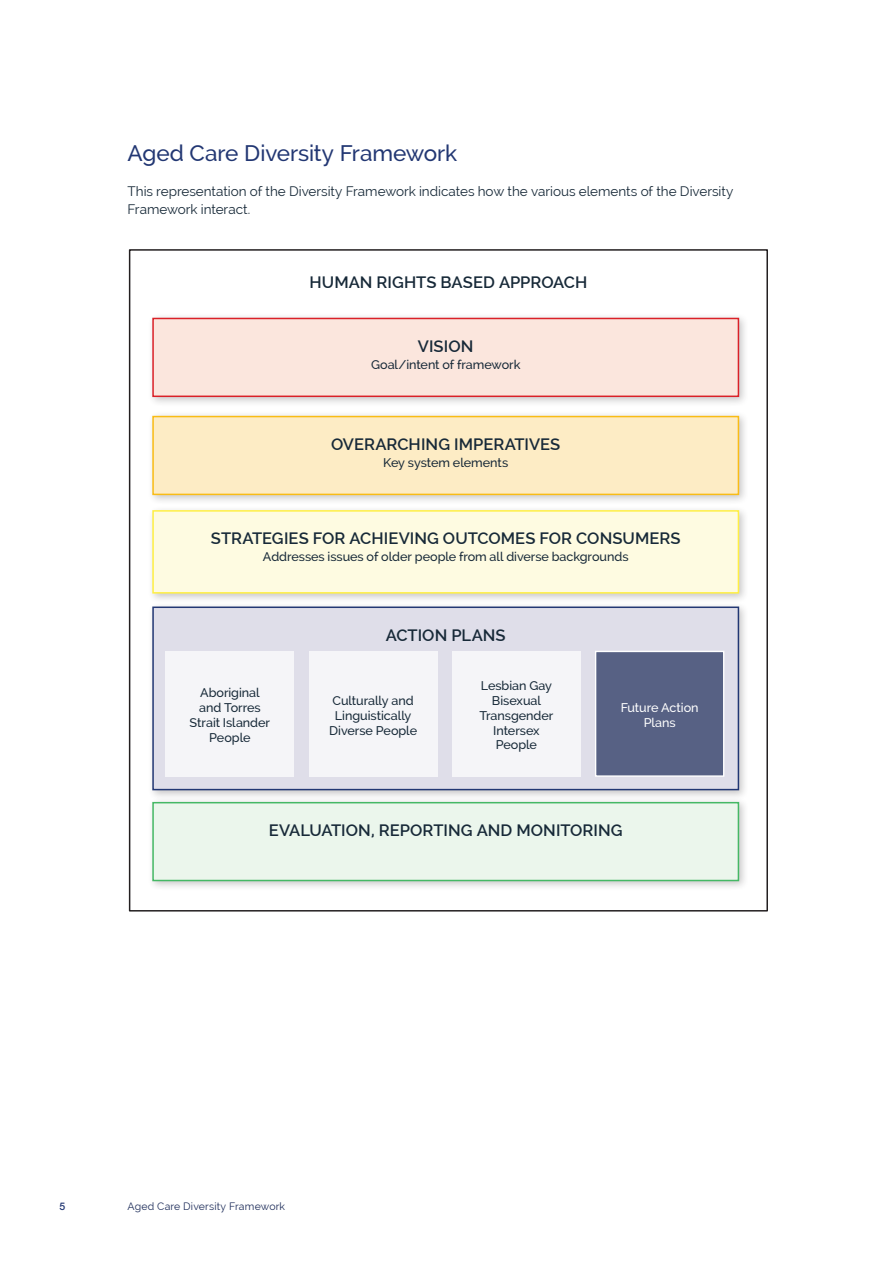
<style>
.page{position:relative;width:893px;height:1263px;background:#fff}
.page>*{position:absolute;margin:0;border:0;box-sizing:border-box;transform-origin:0 0}
.t1{font:500 22.5px "Raleway";letter-spacing:-.005em;color:#223773}
.D_H1{font:600 16.5px "Raleway";color:#172938}
.Body_text{font:13.5px/18px "Raleway";color:#172938}
.D_BCopy{font:500 12.6px/14.9px "Raleway";letter-spacing:-.005em;color:#172938;text-align:center}
.D_BCopy-2{font:500 12.6px/14.9px "Raleway";letter-spacing:-.005em;color:#fff;text-align:center}
.t2{font:10.5px "Raleway";letter-spacing:.02em;color:#1d2c59}
.t3{font:500 10.5px "Helvetica Neue LT Std";color:#223773}
</style>
<div class="page">
<div style="left:148px;top:313px;width:602px;height:94px;background:#231f20;opacity:.25"></div>
<div style="left:153px;top:318px;width:585px;height:78px;background:#fbe6dd"></div>
<div style="left:152px;top:318px;width:587px;height:79px;border:2px solid #da2128"></div>
<div style="left:148px;top:411px;width:602px;height:95px;background:#231f20;opacity:.25"></div>
<div style="left:153px;top:417px;width:585px;height:77px;background:#fdecc5"></div>
<div style="left:152px;top:416px;width:587px;height:79px;border:2px solid #f9bc16"></div>
<div style="left:148px;top:797px;width:602px;height:95px;background:#231f20;opacity:.25"></div>
<div style="left:153px;top:803px;width:585px;height:77px;background:#ebf6ec"></div>
<div style="left:152px;top:802px;width:587px;height:79px;border:2px solid #45b865"></div>
<div style="left:148px;top:505px;width:602px;height:99px;background:#231f20;opacity:.25"></div>
<div style="left:153px;top:511px;width:585px;height:82px;background:#fefbe1"></div>
<div style="left:152px;top:510px;width:587px;height:84px;border:2px solid #ffef44"></div>
<div style="left:148px;top:602px;width:602px;height:198px;background:#231f20;opacity:.25"></div>
<div style="left:153px;top:607px;width:585px;height:183px;background:#dfdee9"></div>
<div style="left:152px;top:606px;width:587px;height:184px;border:2px solid #223773"></div>
<div style="left:309px;top:651px;width:129px;height:125px;background:#f5f5f8"></div>
<div style="left:452px;top:651px;width:129px;height:125px;background:#f5f5f8"></div>
<div style="left:596px;top:651px;width:128px;height:125px;background:#576184"></div>
<div style="left:595px;top:651px;width:129px;height:126px;border:1px solid #fff"></div>
<div style="left:166px;top:651px;width:128px;height:125px;background:#f5f5f8"></div>
<h2 class="t1" style="left:128px;top:140px;width:331px">Aged Care Diversity Framework</h2>
<p class="Body_text" style="left:128px;top:182px;width:607px">This representation of the Diversity Framework indicates how the various elements of the Diversity<br>Framework interact.</p>
<p class="D_H1" style="left:309px;top:272px;width:279px">HUMAN RIGHTS BASED APPROACH</p>
<p class="D_H1" style="left:418px;top:336px;width:57px">VISION</p>
<p class="D_BCopy" style="left:371px;top:357px;width:151px">Goal/intent of framework</p>
<p class="D_H1" style="left:331px;top:434px;width:231px">OVERARCHING IMPERATIVES</p>
<p class="D_BCopy" style="left:383px;top:455px;width:126px">Key system elements</p>
<p class="D_H1" style="left:211px;top:529px;width:471px">STRATEGIES FOR ACHIEVING OUTCOMES FOR CONSUMERS</p>
<p class="D_BCopy" style="left:263px;top:549px;width:367px">Addresses issues of older people from all diverse backgrounds</p>
<p class="D_BCopy" style="left:190px;top:685px;width:82px">Aboriginal and Torres<br>Strait Islander<br>People</p>
<p class="D_H1" style="left:386px;top:625px;width:122px">ACTION PLANS</p>
<p class="D_BCopy" style="left:329px;top:693px;width:90px">Culturally and<br>Linguistically<br>Diverse People</p>
<p class="D_BCopy" style="left:479px;top:678px;width:76px">Lesbian Gay<br>Bisexual<br>Transgender<br>Intersex<br>People</p>
<p class="D_BCopy-2" style="left:621px;top:700px;width:79px">Future Action<br>Plans</p>
<p class="D_H1" style="left:269px;top:821px;width:355px">EVALUATION, REPORTING AND MONITORING</p>
<p class="t3" style="left:60px;top:1200px;width:7px">5</p>
<p class="t2" style="left:128px;top:1200px;width:159px">Aged Care Diversity Framework</p>
</div>
